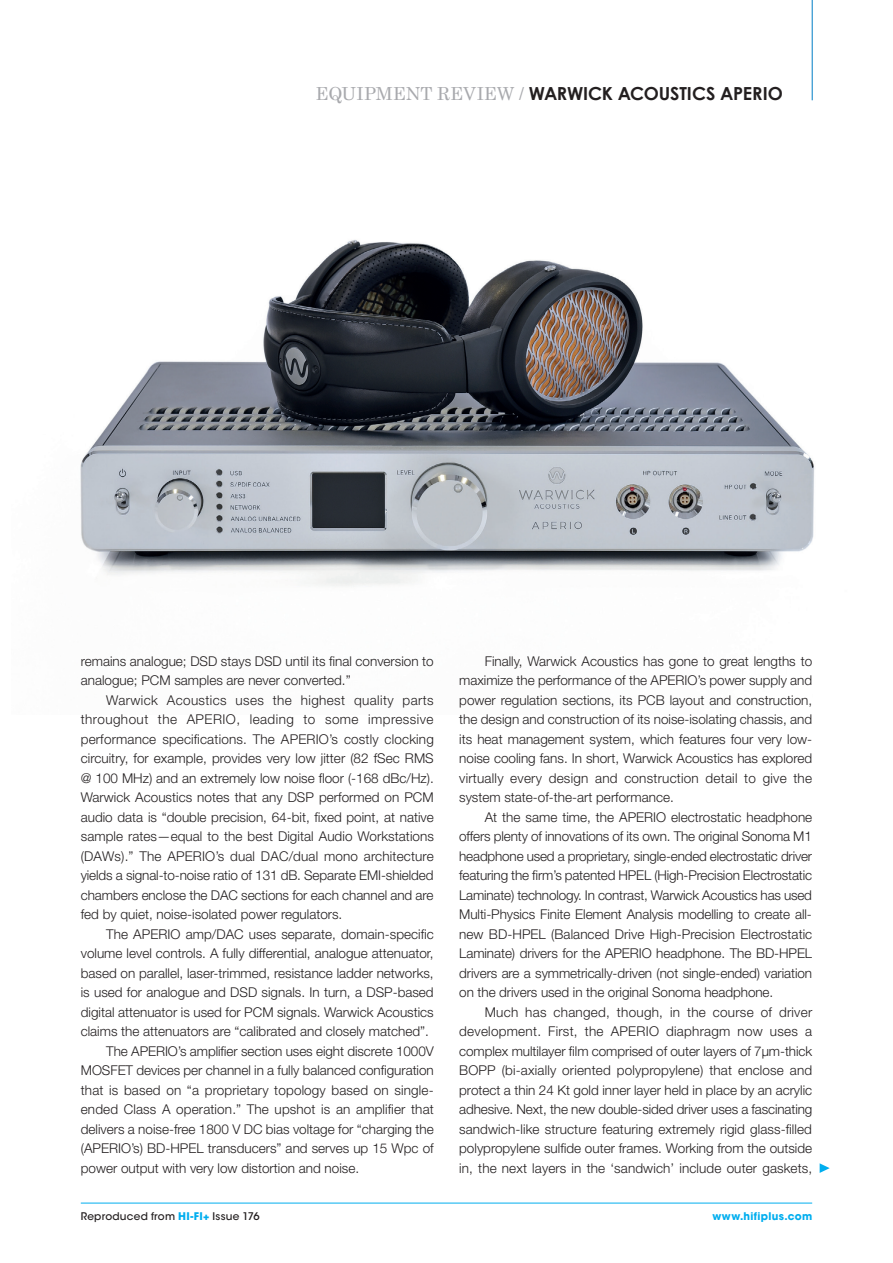
<style>
.page{position:relative;width:893px;height:1263px;background:#fff}
.page>*{position:absolute;margin:0;border:0;box-sizing:border-box;transform-origin:0 0}
.t1{font:700 18px "Century Gothic";letter-spacing:-.005em;color:#231f20}
.t2{font:300 13.5px/19.5px "Helvetica Neue LT Std";color:#231f20;text-align:justify}
.t3{font:500 10.5px "ITC Avant Garde Std";letter-spacing:.02em;color:#231f20}
.t4{font:700 10.5px "ITC Avant Garde Std";letter-spacing:.03em;color:#00aeef}
.s1{font-family:"Century Schoolbook";font-weight:400;color:#a8a9ad}
.s2{font-weight:700;color:#00aeef}
</style>
<div class="page">
<img style="left:80px;top:240px;width:735px;height:346px">
<svg style="left:820px;top:1163px;width:10px;height:10px"></svg>
<hr style="left:812px;top:0;width:1px;height:100px;background:#007ec5">
<hr style="left:81px;top:1203px;width:731px;height:1px;background:#00aeef">
<h1 class="t1" style="left:316px;top:82px;width:469px"><span class="s1">EQUIPMENT REVIEW /</span> WARWICK ACOUSTICS APERIO</h1>
<p class="t2" style="left:81px;top:651px;width:354px">remains analogue; DSD stays DSD until its final conversion to analogue; PCM samples are never converted.”</p>
<p class="t2" style="left:81px;top:690px;width:355px;text-indent:26px">Warwick Acoustics uses the highest quality parts throughout the APERIO, leading to some impressive performance specifications. The APERIO’s costly clocking circuitry, for example, provides very low jitter (82 fSec RMS @ 100 MHz) and an extremely low noise floor (-168 dBc/Hz).<br>Warwick Acoustics notes that any DSP performed on PCM audio data is “double precision, 64-bit, fixed point, at native sample rates—equal to the best Digital Audio Workstations (DAWs).” The APERIO’s dual DAC/dual mono architecture yields a signal-to-noise ratio of 131 dB. Separate EMI-shielded chambers enclose the DAC sections for each channel and are fed by quiet, noise-isolated power regulators.</p>
<p class="t2" style="left:106px;top:924px;width:329px">The APERIO amp/DAC uses separate, domain-specific</p>
<p class="t2" style="left:81px;top:943px;width:354px">volume level controls. A fully differential, analogue attenuator,</p>
<p class="t2" style="left:81px;top:963px;width:354px">based on parallel, laser-trimmed, resistance ladder networks,</p>
<p class="t2" style="left:81px;top:982px;width:354px">is used for analogue and DSD signals. In turn, a DSP-based</p>
<p class="t2" style="left:81px;top:1002px;width:354px">digital attenuator is used for PCM signals. Warwick Acoustics</p>
<p class="t2" style="left:81px;top:1021px;width:350px">claims the attenuators are “calibrated and closely matched”.</p>
<p class="t2" style="left:106px;top:1041px;width:329px">The APERIO’s amplifier section uses eight discrete 1000V</p>
<p class="t2" style="left:81px;top:1060px;width:355px">MOSFET devices per channel in a fully balanced configuration</p>
<p class="t2" style="left:81px;top:1080px;width:354px">that is based on “a proprietary topology based on single-</p>
<p class="t2" style="left:81px;top:1099px;width:355px">ended Class A operation.” The upshot is an amplifier that</p>
<p class="t2" style="left:81px;top:1119px;width:354px">delivers a noise-free 1800 V DC bias voltage for “charging the</p>
<p class="t2" style="left:81px;top:1138px;width:354px">(APERIO’s) BD-HPEL transducers” and serves up 15 Wpc of</p>
<p class="t2" style="left:81px;top:1158px;width:280px">power output with very low distortion and noise.</p>
<p class="t2" style="left:459px;top:651px;width:355px;text-indent:26px">Finally, Warwick Acoustics has gone to great lengths to maximize the performance of the APERIO’s power supply and power regulation sections, its PCB layout and construction, the design and construction of its noise-isolating chassis, and its heat management system, which features four very low&shy;noise cooling fans. In short, Warwick Acoustics has explored virtually every design and construction detail to give the system state-of-the-art performance.</p>
<p class="t2" style="left:459px;top:807px;width:355px;text-indent:26px">At the same time, the APERIO electrostatic headphone offers plenty of innovations of its own. The original Sonoma M1 headphone used a proprietary, single-ended electrostatic driver featuring the firm’s patented HPEL (High-Precision Electrostatic Laminate) technology. In contrast, Warwick Acoustics has used Multi-Physics Finite Element Analysis modelling to create all&shy;new BD-HPEL (Balanced Drive High-Precision Electrostatic Laminate) drivers for the APERIO headphone. The BD-HPEL drivers are a symmetrically-driven (not single-ended) variation on the drivers used in the original Sonoma headphone.</p>
<p class="t2" style="left:459px;top:1002px;width:355px;text-indent:26px">Much has changed, though, in the course of driver development. First, the APERIO diaphragm now uses a complex multilayer film comprised of outer layers of 7µm-thick BOPP (bi-axially oriented polypropylene) that enclose and protect a thin 24 Kt gold inner layer held in place by an acrylic adhesive. Next, the new double-sided driver uses a fascinating sandwich-like structure featuring extremely rigid glass-filled polypropylene sulfide outer frames. Working from the outside in, the next layers in the ‘sandwich’ include outer gaskets,</p>
<p class="t3" style="left:81px;top:1210px;width:180px">Reproduced from <span class="s2">HI-FI+</span> Issue 176</p>
<p class="t4" style="left:712px;top:1210px;width:101px">www.hifiplus.com</p>
</div>
